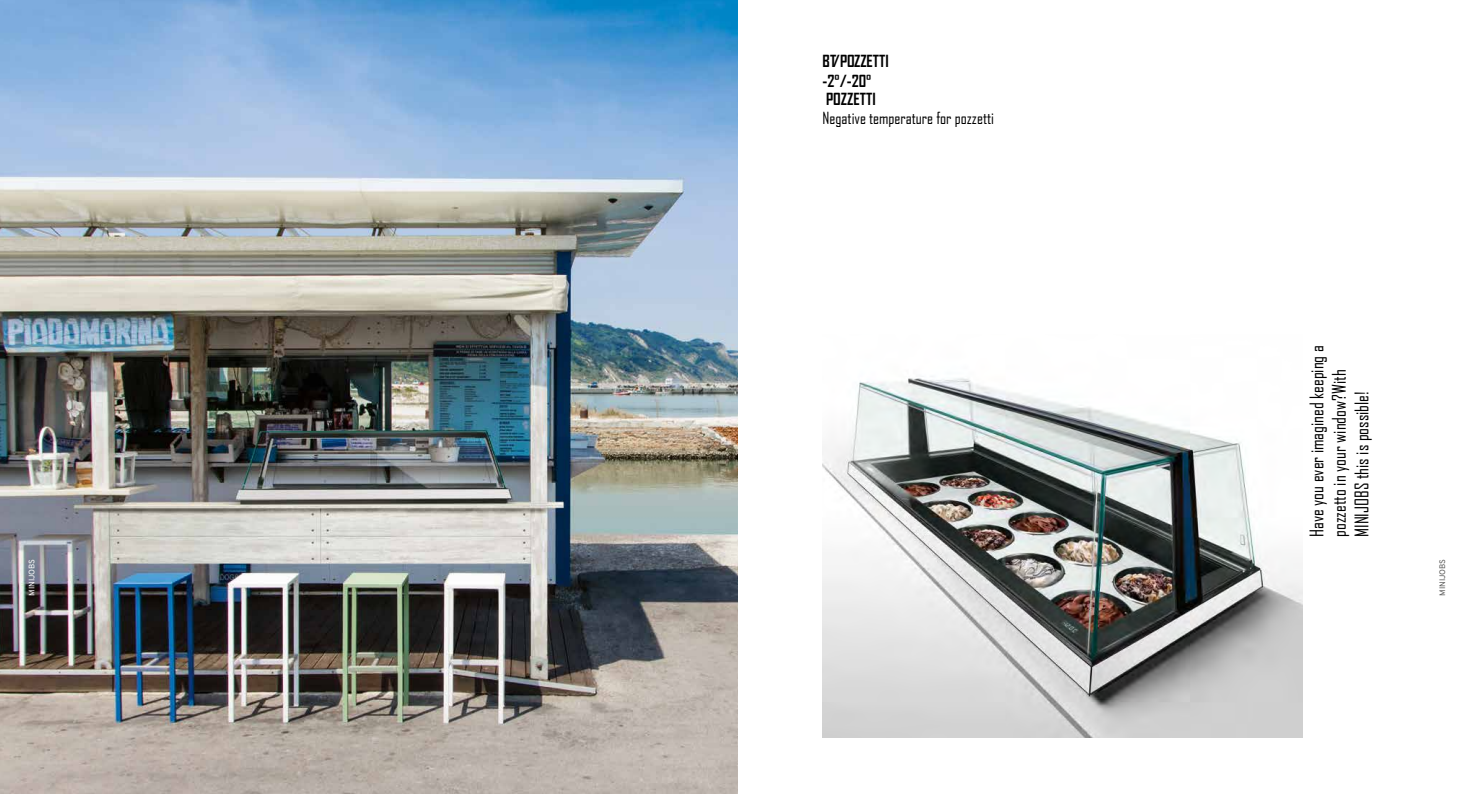
<style>
.page{position:relative;width:1475px;height:794px;background:#fff}
.page>*{position:absolute;margin:0;border:0;box-sizing:border-box;transform-origin:0 0}
.t1{font:18px/22.6px "Agency FB";color:#000}
.t2{font:16px "Agency FB";color:#000}
.t3{font:700 16px/18.8px "Agency FB";color:#000}
.t4{font:8px "Overpass";letter-spacing:-.01em;color:#fff}
.t5{font:8px "Overpass";letter-spacing:-.01em;color:#575756}
</style>
<div class="page">
<img style="left:822px;top:378px;width:480px;height:359px">
<img style="left:0;top:0;width:737px;height:794px">
<p class="t3" style="left:822px;top:52px;width:68px">BT/POZZETTI -2°/-20°<br>POZZETTI</p>
<p class="t2" style="left:822px;top:109px;width:173px">Negative temperature for pozzetti</p>
<p class="t1" style="left:1304px;top:537px;width:193px;rotate:-90deg">Have you ever imagined keeping a pozzetto in your window?With<br>MINIJOBS this is possible!</p>
<p class="t4" style="left:27px;top:595px;width:38px;rotate:-90deg">MINIJOBS</p>
<p class="t5" style="left:1436px;top:595px;width:38px;rotate:-90deg">MINIJOBS</p>
</div>
